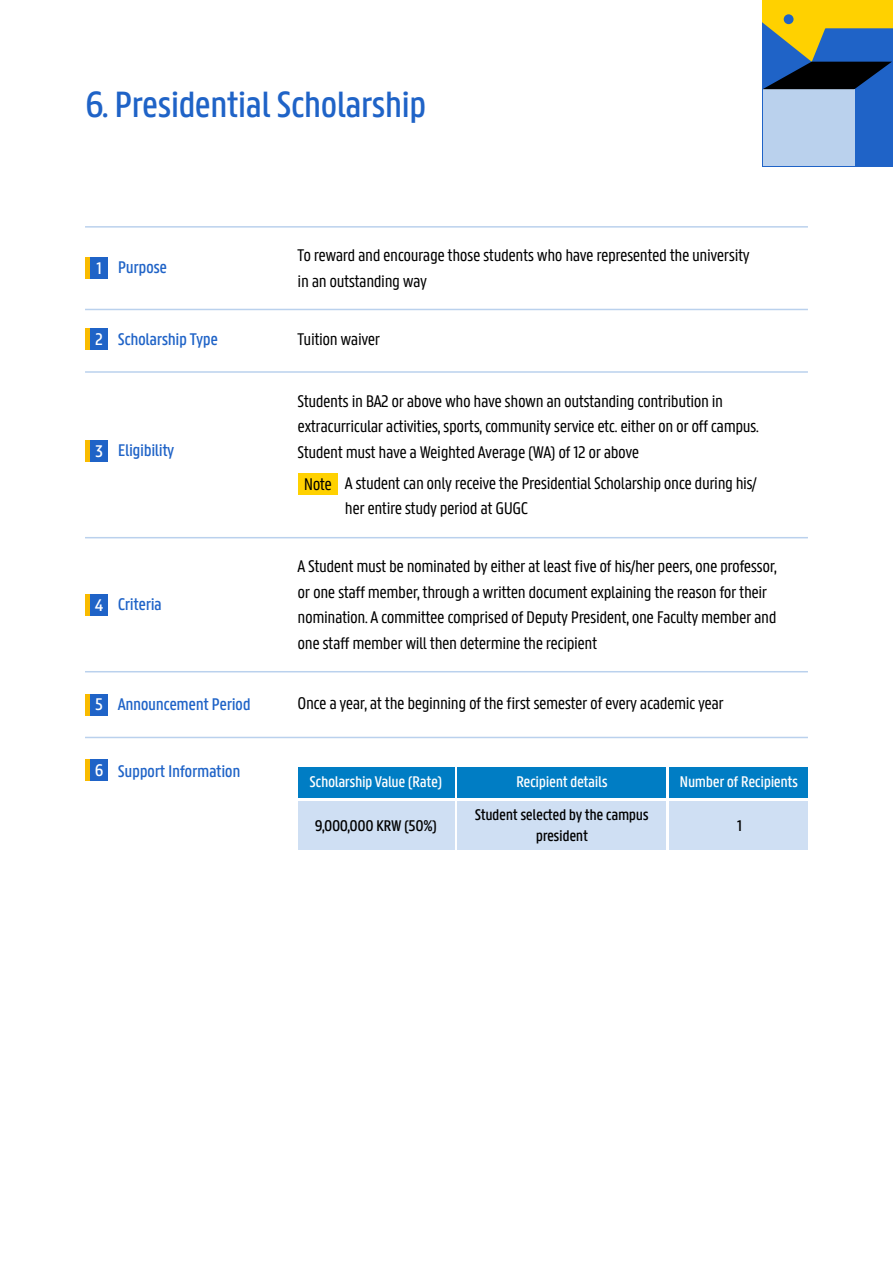
<style>
.page{position:relative;width:893px;height:1263px;background:#fff}
.page>*{position:absolute;margin:0;border:0;box-sizing:border-box;transform-origin:0 0}
.t1{font:500 39px "U Gent Panno Text";letter-spacing:-.025em;color:#1f63c7}
.t2{font:18px/25.5px "U Gent Panno Text";letter-spacing:-.025em;color:#000}
.t3{font:500 18px "U Gent Panno Text";letter-spacing:-.025em;color:#1f63c7}
.t4{font:500 18px "U Gent Panno Text";color:#fff}
.t5{font:500 16.5px "U Gent Panno Text";letter-spacing:-.025em;color:#fff}
.t6{font:500 16.5px/21px "U Gent Panno Text";letter-spacing:-.025em;color:#000;text-align:center}
</style>
<div class="page">
<div style="left:763px;top:0;width:130px;height:166px;background:#1f63c7"></div>
<div style="left:763px;top:89px;width:91px;height:77px;background:#bad1ed"></div>
<svg style="left:763px;top:0;width:130px;height:89px"></svg>
<div style="left:298px;top:473px;width:39px;height:22px;background:#ffd100"></div>
<div style="left:298px;top:767px;width:156px;height:31px;background:#007dc4"></div>
<div style="left:458px;top:767px;width:208px;height:31px;background:#007dc4"></div>
<div style="left:670px;top:767px;width:138px;height:31px;background:#007dc4"></div>
<div style="left:298px;top:802px;width:156px;height:48px;background:#cfdff3"></div>
<div style="left:458px;top:802px;width:208px;height:48px;background:#cfdff3"></div>
<div style="left:670px;top:802px;width:138px;height:48px;background:#cfdff3"></div>
<div style="left:85px;top:258px;width:5px;height:21px;background:#f9bb00"></div>
<div style="left:85px;top:328px;width:5px;height:21px;background:#f9bb00"></div>
<div style="left:85px;top:440px;width:5px;height:21px;background:#f9bb00"></div>
<div style="left:85px;top:594px;width:5px;height:21px;background:#f9bb00"></div>
<div style="left:85px;top:694px;width:5px;height:21px;background:#f9bb00"></div>
<div style="left:85px;top:760px;width:5px;height:21px;background:#f9bb00"></div>
<div style="left:90px;top:258px;width:18px;height:21px;background:#1f63c7"></div>
<div style="left:90px;top:328px;width:18px;height:21px;background:#1f63c7"></div>
<div style="left:90px;top:440px;width:18px;height:21px;background:#1f63c7"></div>
<div style="left:90px;top:594px;width:18px;height:21px;background:#1f63c7"></div>
<div style="left:90px;top:694px;width:18px;height:21px;background:#1f63c7"></div>
<div style="left:90px;top:760px;width:18px;height:21px;background:#1f63c7"></div>
<hr style="left:85px;top:309px;width:723px;height:1px;background:#bad1ed">
<hr style="left:85px;top:226px;width:723px;height:2px;background:#bad1ed">
<hr style="left:85px;top:371px;width:723px;height:2px;background:#bad1ed">
<hr style="left:85px;top:537px;width:723px;height:1px;background:#bad1ed">
<hr style="left:85px;top:671px;width:723px;height:1px;background:#bad1ed">
<hr style="left:85px;top:737px;width:723px;height:1px;background:#bad1ed">
<h1 class="t1" style="left:85px;top:81px;width:343px">6. Presidential Scholarship</h1>
<p class="t4" style="left:96px;top:257px;width:7px">1</p>
<p class="t3" style="left:118px;top:256px;width:51px">Purpose</p>
<p class="t2" style="left:298px;top:242px;width:453px">To reward and encourage those students who have represented the university in an outstanding way</p>
<p class="t4" style="left:95px;top:328px;width:9px">2</p>
<p class="t3" style="left:118px;top:328px;width:102px">Scholarship Type</p>
<p class="t2" style="left:298px;top:326px;width:84px">Tuition waiver</p>
<p class="t4" style="left:95px;top:440px;width:10px">3</p>
<p class="t3" style="left:118px;top:440px;width:58px">Eligibility</p>
<p class="t2" style="left:298px;top:388px;width:463px">Students in BA2 or above who have shown an outstanding contribution in extracurricular activities, sports, community service etc. either on or off campus.<br>Student must have a Weighted Average (WA) of 12 or above</p>
<p class="t2" style="left:345px;top:470px;width:413px">A student can only receive the Presidential Scholarship once during his/ her entire study period at GUGC</p>
<p class="t2" style="left:304px;top:471px;width:30px">Note</p>
<p class="t4" style="left:95px;top:594px;width:10px">4</p>
<p class="t3" style="left:118px;top:593px;width:46px">Criteria</p>
<p class="t2" style="left:298px;top:553px;width:481px">A Student must be nominated by either at least five of his/her peers, one professor, or one staff member, through a written document explaining the reason for their nomination. A committee comprised of Deputy President, one Faculty member and one staff member will then determine the recipient</p>
<p class="t4" style="left:95px;top:694px;width:9px">5</p>
<p class="t3" style="left:118px;top:694px;width:134px">Announcement Period</p>
<p class="t2" style="left:298px;top:690px;width:428px">Once a year, at the beginning of the first semester of every academic year</p>
<p class="t4" style="left:95px;top:760px;width:10px">6</p>
<p class="t3" style="left:118px;top:760px;width:124px">Support Information</p>
<p class="t5" style="left:310px;top:771px;width:134px">Scholarship Value (Rate)</p>
<p class="t5" style="left:516px;top:771px;width:93px">Recipient details</p>
<p class="t5" style="left:679px;top:771px;width:120px">Number of Recipients</p>
<p class="t6" style="left:315px;top:815px;width:124px">9,000,000 KRW (50%)</p>
<p class="t6" style="left:475px;top:804px;width:176px">Student selected by the campus president</p>
<p class="t6" style="left:737px;top:815px;width:6px">1</p>
</div>
